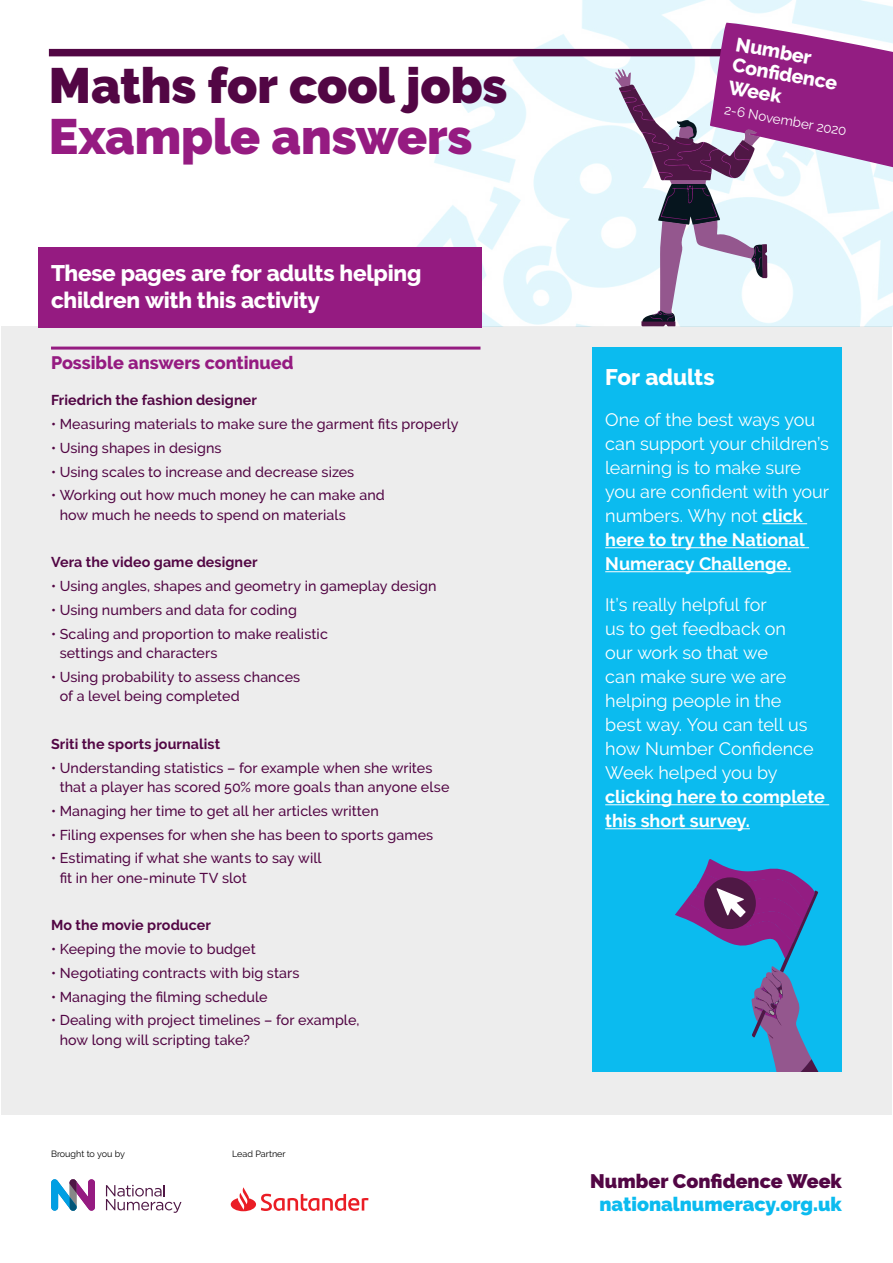
<style>
.page{position:relative;width:893px;height:1263px;background:#fff}
.page>*{position:absolute;margin:0;border:0;box-sizing:border-box;transform-origin:0 0}
.t1{font:900 49.5px "Raleway";letter-spacing:-.005em;color:#520644}
.t2{font:900 49.5px "Raleway";color:#951b81}
.t3{font:800 22.5px/27px "Raleway";letter-spacing:-.015em;color:#fff}
.t4{font:900 19.5px "Raleway";color:#0bbbef}
.t5{font:900 19.5px "Raleway";color:#520644}
.t6{font:800 19.5px/21.8px "Raleway";color:#fff}
.t7{font:18px/24px "Raleway";letter-spacing:-.005em;color:#fff}
.t8{font:700 18px/24px "Raleway";color:#fff}
.t9{font:800 18px "Raleway";letter-spacing:-.005em;color:#951b81}
.t10{font:500 14.25px/19.5px "Raleway";letter-spacing:.005em;color:#520644}
.t11{font:700 14.25px "Raleway";letter-spacing:.01em;color:#520644}
.t12{font:13.5px "Raleway";color:#fff}
.t13{font:9px "Raleway";color:#000}
.s1{font-weight:700}
</style>
<div class="page">
<div style="left:1px;top:326px;width:891px;height:789px;background:#ededed"></div>
<img style="left:397px;top:0;width:496px;height:326px">
<div style="left:49px;top:49px;width:793px;height:7px;background:#520644"></div>
<hr style="left:51px;top:347px;width:429px;height:3px;background:#951b81">
<div style="left:38px;top:247px;width:444px;height:80px;background:#951b81"></div>
<div style="left:592px;top:347px;width:250px;height:724px;background:#0bbbef"></div>
<hr style="left:762px;top:523px;width:45px;height:1px;background:#fff">
<hr style="left:605px;top:547px;width:204px;height:1px;background:#fff">
<hr style="left:605px;top:571px;width:186px;height:1px;background:#fff">
<hr style="left:605px;top:804px;width:224px;height:1px;background:#fff">
<hr style="left:605px;top:828px;width:145px;height:1px;background:#fff">
<svg style="left:675px;top:859px;width:144px;height:212px"></svg>
<svg style="left:615px;top:23px;width:278px;height:303px"></svg>
<svg style="left:106px;top:1184px;width:75px;height:29px"></svg>
<svg style="left:51px;top:1179px;width:44px;height:32px"></svg>
<svg style="left:231px;top:1187px;width:137px;height:24px"></svg>
<h1 class="t1" style="left:49px;top:57px;width:460px">Maths for cool jobs</h1>
<h1 class="t2" style="left:49px;top:108px;width:425px">Example answers</h1>
<h2 class="t3" style="left:51px;top:259px;width:372px">These pages are for adults helping children with this activity</h2>
<p class="t9" style="left:51px;top:352px;width:244px">Possible answers continued</p>
<p class="t11" style="left:51px;top:392px;width:207px">Friedrich the fashion designer</p>
<p class="t10" style="left:51px;top:414px;width:409px">• Measuring materials to make sure the garment fits properly</p>
<p class="t10" style="left:51px;top:438px;width:172px">• Using shapes in designs</p>
<p class="t10" style="left:51px;top:462px;width:305px">• Using scales to increase and decrease sizes</p>
<p class="t10" style="left:60px;top:485px;width:327px;text-indent:-9px">• Working out how much money he can make and how much he needs to spend on materials</p>
<p class="t11" style="left:51px;top:554px;width:208px">Vera the video game designer</p>
<p class="t10" style="left:51px;top:576px;width:387px">• Using angles, shapes and geometry in gameplay design</p>
<p class="t10" style="left:51px;top:600px;width:248px">• Using numbers and data for coding</p>
<p class="t10" style="left:60px;top:624px;width:270px;text-indent:-9px">• Scaling and proportion to make realistic settings and characters</p>
<p class="t10" style="left:60px;top:667px;width:242px;text-indent:-9px">• Using probability to assess chances of a level being completed</p>
<p class="t11" style="left:51px;top:736px;width:171px">Sriti the sports journalist</p>
<p class="t10" style="left:60px;top:758px;width:391px;text-indent:-9px">• Understanding statistics – for example when she writes that a player has scored 50% more goals than anyone else</p>
<p class="t10" style="left:51px;top:801px;width:329px">• Managing her time to get all her articles written</p>
<p class="t10" style="left:51px;top:825px;width:384px">• Filing expenses for when she has been to sports games</p>
<p class="t10" style="left:60px;top:848px;width:263px;text-indent:-9px">• Estimating if what she wants to say will fit in her one-minute TV slot</p>
<p class="t11" style="left:51px;top:917px;width:161px">Mo the movie producer</p>
<p class="t10" style="left:51px;top:939px;width:206px">• Keeping the movie to budget</p>
<p class="t10" style="left:51px;top:963px;width:250px">• Negotiating contracts with big stars</p>
<p class="t10" style="left:51px;top:987px;width:218px">• Managing the filming schedule</p>
<p class="t10" style="left:60px;top:1010px;width:301px;text-indent:-9px">• Dealing with project timelines – for example, how long will scripting take?</p>
<p class="t13" style="left:51px;top:1149px;width:75px">Brought to you by</p>
<p class="t13" style="left:232px;top:1149px;width:55px">Lead Partner</p>
<h3 class="t6" style="left:738px;top:33px;width:108px;rotate:10deg">Number<br>Confi dence<br>Week</h3>
<p class="t12" style="left:726px;top:102px;width:125px;rotate:10deg">2-6 November 2020</p>
<h2 class="t3" style="left:605px;top:364px;width:111px">For adults</h2>
<p class="t7" style="left:605px;top:408px;width:225px">One of the best ways you can support your children’s learning is to make sure you are confident with your numbers. Why not <span class="s1">click here to try the National<br>Numeracy Challenge.</span></p>
<p class="t7" style="left:605px;top:593px;width:210px">It’s really helpful for<br>us to get feedback on our work so that we<br>can make sure we are helping people in the best way. You can tell us how Number Confidence<br>Week helped you by</p>
<p class="t8" style="left:605px;top:785px;width:221px">clicking here to complete this short survey.</p>
<h3 class="t5" style="left:590px;top:1170px;width:253px">Number Confidence Week</h3>
<h3 class="t4" style="left:599px;top:1192px;width:244px">nationalnumeracy.org.uk</h3>
</div>
